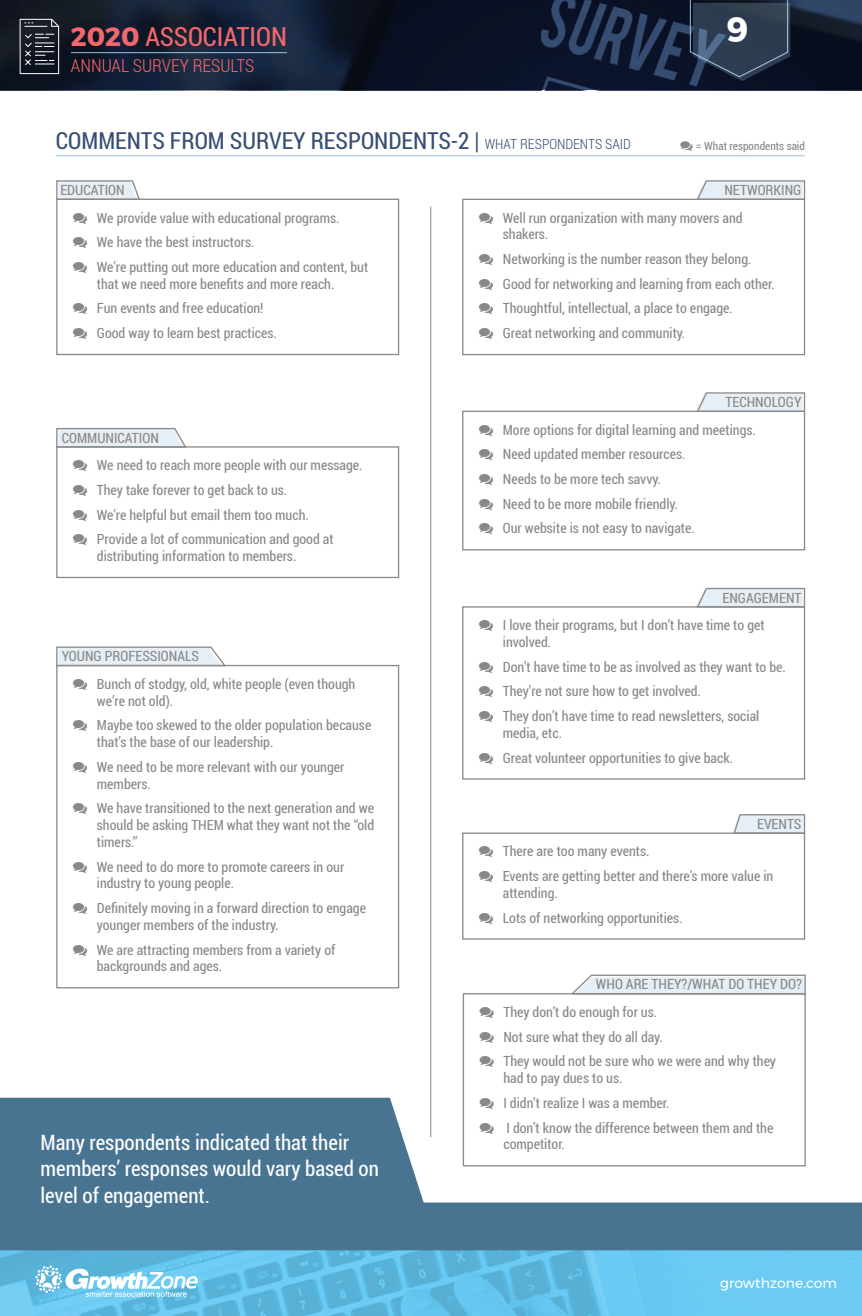
<style>
.page{position:relative;width:862px;height:1316px;background:#fff}
.page>*{position:absolute;margin:0;border:0;box-sizing:border-box;transform-origin:0 0}
.t1{font:700 35px "Montserrat";color:#fff}
.t2{font:26.25px "Roboto Condensed";color:#f2686c}
.t3{font:23.28px "Roboto Condensed";color:#374e74}
.t4{font:21px/26.2px "Roboto Condensed";color:#fff}
.t5{font:300 17.85px "Roboto Condensed";color:#f2686c}
.t6{font:14px/24.7px "Roboto Condensed";color:#8a8787}
.t7{font:14px "Roboto Condensed";color:#8a8888}
.t8{font:14px "Montserrat";color:#fff}
.t9{font:11.38px "Roboto Condensed";color:#8a8787}
.s1{font-family:"Montserrat";font-weight:700}
.s2{font-weight:300;font-size:14px}
</style>
<div class="page">
<img style="left:0;top:0;width:862px;height:90px">
<img style="left:0;top:1250px;width:862px;height:65px">
<svg style="left:19px;top:18px;width:41px;height:56px;background:#3a3f48"></svg>
<svg style="left:35px;top:1264px;width:163px;height:32px"></svg>
<svg style="left:689px;top:0;width:101px;height:81px;background:#2c3b50"></svg>
<hr style="left:71px;top:52px;width:216px;height:1px;background:#99c2d9">
<svg style="left:0;top:1097px;width:509px;height:105px;fill:#487492"></svg>
<div style="left:0;top:1202px;width:862px;height:48px;background:#487492"></div>
<hr style="left:56px;top:155px;width:749px;height:1px;background:#99c2d9">
<svg style="left:56px;top:180px;width:85px;height:19px;background:#dce3e8"></svg>
<div style="left:56px;top:199px;width:343px;height:156px;border:1px solid #8a8888"></div>
<svg style="left:56px;top:428px;width:130px;height:18px;background:#dee7ec"></svg>
<div style="left:56px;top:446px;width:343px;height:132px;border:1px solid #8a8888"></div>
<svg style="left:56px;top:646px;width:169px;height:18px;background:#dfe7ec"></svg>
<div style="left:56px;top:664px;width:343px;height:324px;border:1px solid #8a8888"></div>
<svg style="left:695px;top:180px;width:111px;height:20px;background:#dce4e9"></svg>
<div style="left:462px;top:199px;width:343px;height:156px;border:1px solid #8a8888"></div>
<svg style="left:696px;top:392px;width:110px;height:20px;background:#dee7ec"></svg>
<div style="left:462px;top:410px;width:343px;height:140px;border:1px solid #8a8888"></div>
<svg style="left:696px;top:587px;width:110px;height:21px;background:#dfe7ec"></svg>
<div style="left:462px;top:606px;width:343px;height:173px;border:1px solid #8a8888"></div>
<svg style="left:733px;top:814px;width:73px;height:20px"></svg>
<div style="left:462px;top:832px;width:343px;height:107px;border:1px solid #8a8888"></div>
<hr style="left:430px;top:206px;width:1px;height:931px;background:#8a8888">
<svg style="left:569px;top:974px;width:237px;height:21px;background:#dee6ea"></svg>
<div style="left:463px;top:992px;width:343px;height:174px;border:1px solid #8a8888"></div>
<svg style="left:480px;top:1097px;width:14px;height:11px"></svg>
<svg style="left:480px;top:1122px;width:14px;height:11px"></svg>
<h2 class="t2" style="left:71px;top:18px;width:218px"><span class="s1">2020</span> ASSOCIATION</h2>
<h1 class="t1" style="left:727px;top:2px;width:24px">9</h1>
<p class="t5" style="left:71px;top:53px;width:185px">ANNUAL SURVEY RESULTS</p>
<h3 class="t3" style="left:56px;top:125px;width:576px">COMMENTS FROM SURVEY RESPONDENTS-2 | <span class="s2">WHAT RESPONDENTS SAID</span></h3>
<p class="t9" style="left:696px;top:138px;width:110px">= What respondents said</p>
<p class="t7" style="left:60px;top:180px;width:66px">EDUCATION</p>
<p class="t6" style="left:97px;top:205px;width:273px">We provide value with educational programs.<br>We have the best instructors.<br>We’re putting out more education and content, but</p>
<p class="t6" style="left:97px;top:271px;width:239px">that we need more benefits and more reach.<br>Fun events and free education!<br>Good way to learn best practices.</p>
<p class="t7" style="left:62px;top:428px;width:99px">COMMUNICATION</p>
<p class="t6" style="left:97px;top:452px;width:267px">We need to reach more people with our message.<br>They take forever to get back to us.<br>We’re helpful but email them too much.<br>Provide a lot of communication and good at</p>
<p class="t6" style="left:97px;top:543px;width:201px">distributing information to members.</p>
<p class="t7" style="left:62px;top:646px;width:139px">YOUNG PROFESSIONALS</p>
<p class="t6" style="left:97px;top:674px;width:260px;line-height:16.8px">Bunch of stodgy, old, white people (even though we’re not old).</p>
<p class="t6" style="left:97px;top:716px;width:276px;line-height:16.8px">Maybe too skewed to the older population because that’s the base of our leadership.</p>
<p class="t6" style="left:97px;top:757px;width:249px;line-height:16.8px">We need to be more relevant with our younger members.</p>
<p class="t6" style="left:97px;top:799px;width:279px;line-height:16.8px;text-align:justify">We have transitioned to the next generation and we should be asking THEM what they want not the “old timers.”</p>
<p class="t6" style="left:97px;top:857px;width:249px;line-height:16.8px">We need to do more to promote careers in our industry to young people.</p>
<p class="t6" style="left:97px;top:899px;width:271px;line-height:16.8px">Definitely moving in a forward direction to engage younger members of the industry.</p>
<p class="t6" style="left:97px;top:940px;width:240px;line-height:16.8px">We are attracting members from a variety of backgrounds and ages.</p>
<h3 class="t4" style="left:41px;top:1128px;width:340px">Many respondents indicated that their members’ responses would vary based on level of engagement.</h3>
<p class="t7" style="left:724px;top:180px;width:79px">NETWORKING</p>
<p class="t6" style="left:503px;top:209px;width:241px;line-height:16.8px">Well run organization with many movers and shakers.</p>
<p class="t6" style="left:503px;top:246px;width:273px">Networking is the number reason they belong.<br>Good for networking and learning from each other.<br>Thoughtful, intellectual, a place to engage.<br>Great networking and community.</p>
<p class="t7" style="left:725px;top:392px;width:78px">TECHNOLOGY</p>
<p class="t6" style="left:503px;top:417px;width:255px">More options for digital learning and meetings.<br>Need updated member resources.<br>Needs to be more tech savvy.<br>Need to be more mobile friendly.<br>Our website is not easy to navigate.</p>
<p class="t7" style="left:722px;top:588px;width:81px">ENGAGEMENT</p>
<p class="t6" style="left:503px;top:616px;width:263px;line-height:16.8px">I love their programs, but I don’t have time to get involved.</p>
<p class="t6" style="left:503px;top:653px;width:285px">Don’t have time to be as involved as they want to be.<br>They’re not sure how to get involved.<br>They don’t have time to read newsletters, social</p>
<p class="t6" style="left:503px;top:720px;width:232px">media, etc.<br>Great volunteer opportunities to give back.</p>
<p class="t7" style="left:757px;top:814px;width:46px">EVENTS</p>
<p class="t6" style="left:503px;top:838px;width:272px">There are too many events.<br>Events are getting better and there’s more value in</p>
<p class="t6" style="left:503px;top:880px;width:181px">attending.<br>Lots of networking opportunities.</p>
<p class="t7" style="left:596px;top:974px;width:207px">WHO ARE THEY?/WHAT DO THEY DO?</p>
<p class="t6" style="left:503px;top:999px;width:274px">They don’t do enough for us.<br>Not sure what they do all day.<br>They would not be sure who we were and why they</p>
<p class="t6" style="left:503px;top:1065px;width:271px">had to pay dues to us.<br>I didn’t realize I was a member.<br>I don’t know the difference between them and the</p>
<p class="t6" style="left:503px;top:1131px;width:63px">competitor.</p>
<p class="t8" style="left:720px;top:1271px;width:118px">growthzone.com</p>
</div>
